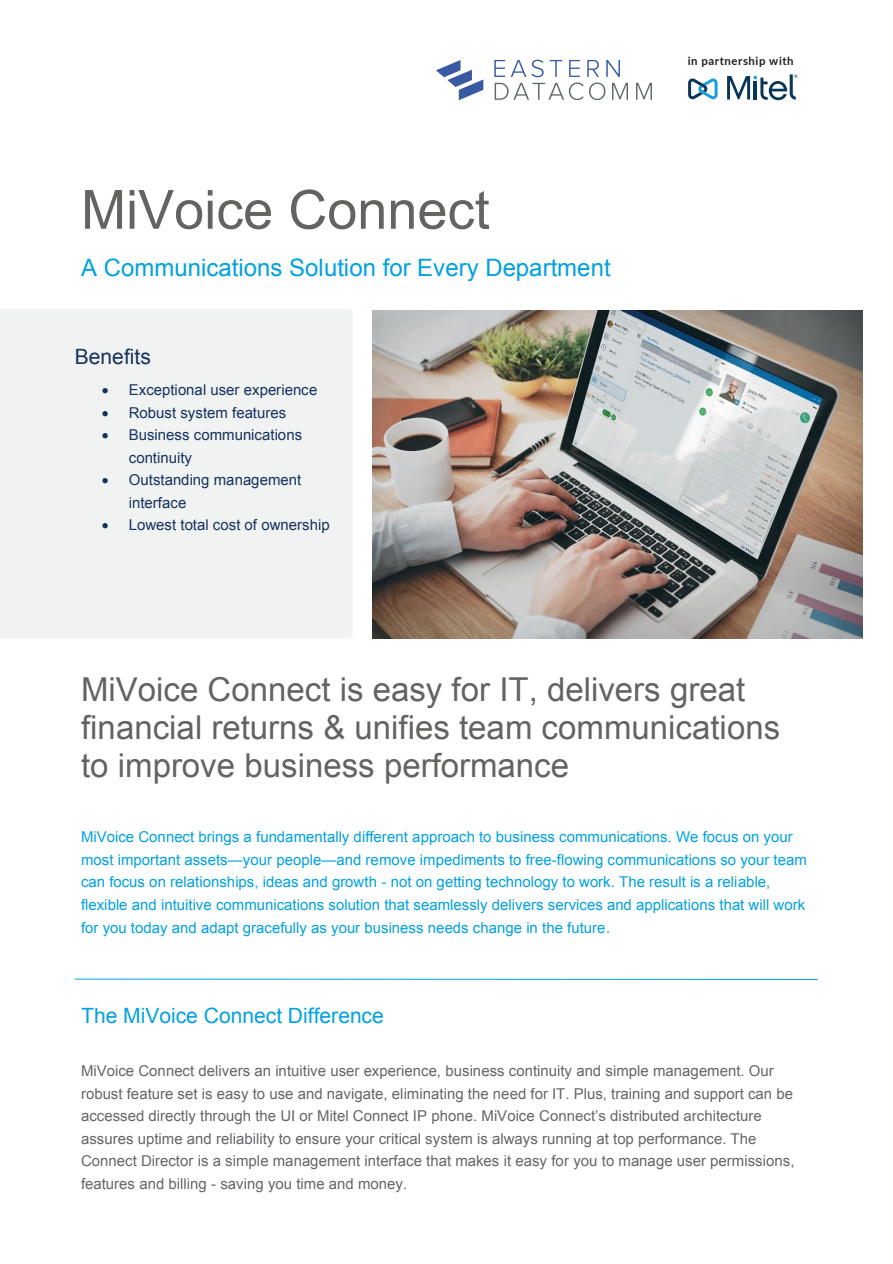
<style>
.page{position:relative;width:893px;height:1264px;background:#fff}
.page>*{position:absolute;margin:0;border:0;box-sizing:border-box;transform-origin:0 0}
.t1{font:54px "Arial";color:#636462}
.t2{font:33px/38px "Arial";color:#636462}
.t3{font:24px "Arial";color:#00a1e0}
.t4{font:21px "Arial";color:#00a1e0}
.t5{font:21px "Arial";color:#15325f}
.t6{font:15px/22.5px "Arial";color:#656568}
.t7{font:15px/22.5px "Arial";color:#00a1e0}
.t8{font:15px/22.5px "Arial";color:#15325f}
.t9{font:700 11.4px "Lato";letter-spacing:.05em;color:#231f20}
</style>
<div class="page">
<div style="left:0;top:309px;width:352px;height:329px;background:#f1f2f2"></div>
<hr style="left:75px;top:978px;width:742px;height:2px;background:#00a1f4">
<img style="left:372px;top:311px;width:490px;height:327px">
<svg style="left:494px;top:60px;width:133px;height:40px"></svg>
<svg style="left:636px;top:83px;width:15px;height:17px"></svg>
<svg style="left:436px;top:60px;width:47px;height:40px"></svg>
<svg style="left:688px;top:78px;width:29px;height:21px"></svg>
<svg style="left:727px;top:74px;width:70px;height:26px"></svg>
<h1 class="t1" style="left:81px;top:189px;width:410px">MiVoice Connect</h1>
<h3 class="t3" style="left:81px;top:259px;width:531px">A Communications Solution for Every Department</h3>
<h3 class="t5" style="left:75px;top:348px;width:78px">Benefits</h3>
<p class="t8" style="left:102px;top:380px;width:217px">• Exceptional user experience</p>
<p class="t8" style="left:102px;top:402px;width:186px">• Robust system features</p>
<p class="t8" style="left:129px;top:425px;width:175px;text-indent:-27px">• Business communications continuity</p>
<p class="t8" style="left:129px;top:470px;width:174px;text-indent:-27px">• Outstanding management interface</p>
<p class="t8" style="left:102px;top:515px;width:229px">• Lowest total cost of ownership</p>
<p class="t9" style="left:687px;top:57px;width:107px">in partnership with</p>
<h2 class="t2" style="left:81px;top:674px;width:700px">MiVoice Connect is easy for IT, delivers great financial returns &amp; unifies team communications to improve business performance</h2>
<p class="t7" style="left:81px;top:827px;width:727px">MiVoice Connect brings a fundamentally different approach to business communications. We focus on your most important assets—your people—and remove impediments to free-flowing communications so your team can focus on relationships, ideas and growth - not on getting technology to work. The result is a reliable, flexible and intuitive communications solution that seamlessly delivers services and applications that will work for you today and adapt gracefully as your business needs change in the future.</p>
<h3 class="t4" style="left:81px;top:1007px;width:304px">The MiVoice Connect Difference</h3>
<p class="t6" style="left:81px;top:1061px;width:714px">MiVoice Connect delivers an intuitive user experience, business continuity and simple management. Our robust feature set is easy to use and navigate, eliminating the need for IT. Plus, training and support can be accessed directly through the UI or Mitel Connect IP phone. MiVoice Connect’s distributed architecture assures uptime and reliability to ensure your critical system is always running at top performance. The Connect Director is a simple management interface that makes it easy for you to manage user permissions, features and billing - saving you time and money.</p>
</div>
